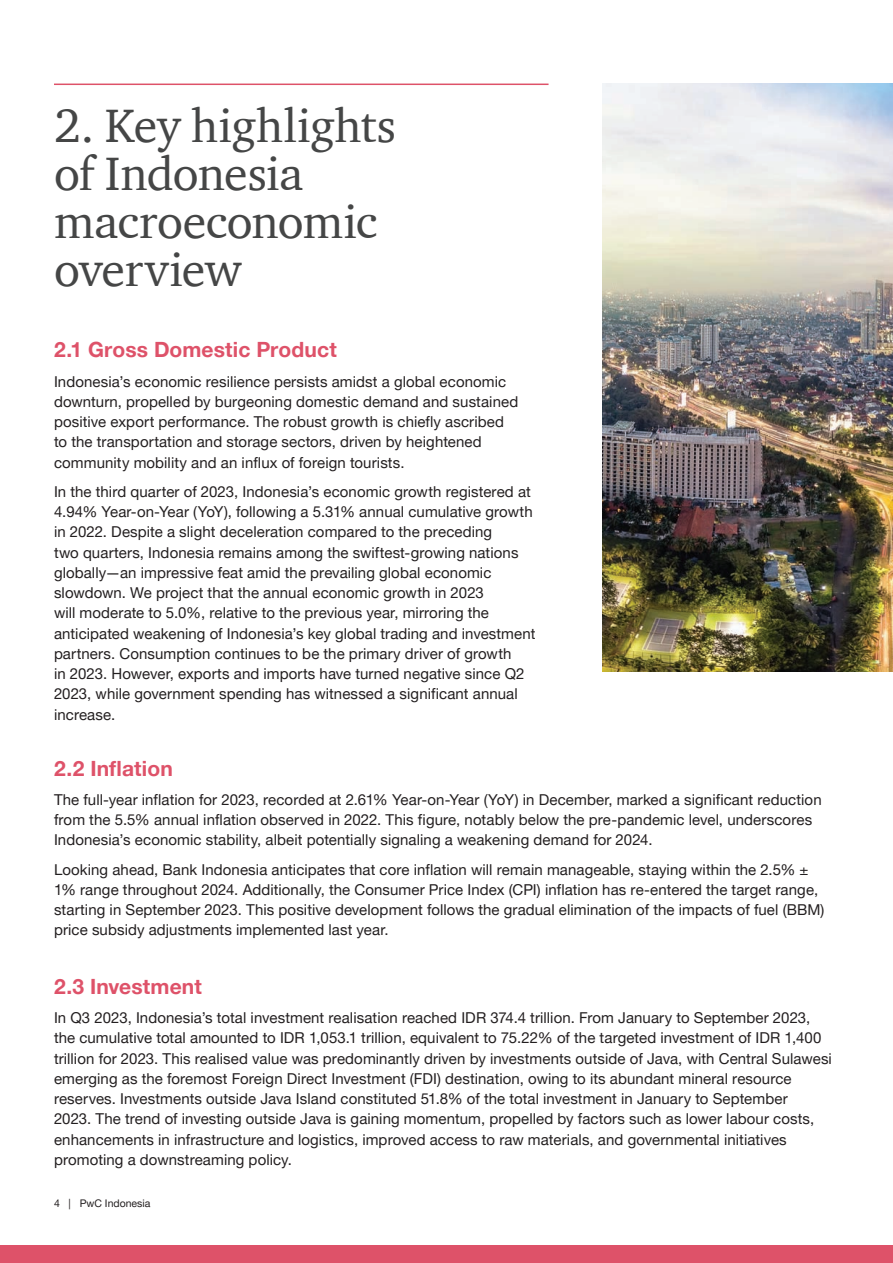
<style>
.page{position:relative;width:893px;height:1263px;background:#fff}
.page>*{position:absolute;margin:0;border:0;box-sizing:border-box;transform-origin:0 0}
.t1{font:48px/48px "ITC Charter Com";letter-spacing:-.01em;color:#454646}
.t2{font:700 21px "Helvetica Neue LT Pro";letter-spacing:.005em;color:#de5269}
.t3{font:15px/20.2px "Helvetica Neue LT Pro";letter-spacing:.005em;color:#231f20}
.t4{font:10.5px "Helvetica Neue LT Pro";color:#231f20}
</style>
<div class="page">
<div style="left:1px;top:1245px;width:892px;height:18px;background:#de5269"></div>
<img style="left:602px;top:84px;width:291px;height:588px">
<hr style="left:54px;top:84px;width:495px;height:1px;background:#de5269">
<h1 class="t1" style="left:54px;top:101px;width:343px">2. Key highlights of Indonesia macroeconomic overview</h1>
<h2 class="t2" style="left:54px;top:337px;width:284px">2.1 Gross Domestic Product</h2>
<p class="t3" style="left:54px;top:371px;width:466px">Indonesia’s economic resilience persists amidst a global economic downturn, propelled by burgeoning domestic demand and sustained positive export performance. The robust growth is chiefly ascribed to the transportation and storage sectors, driven by heightened community mobility and an influx of foreign tourists.</p>
<p class="t3" style="left:54px;top:481px;width:483px">In the third quarter of 2023, Indonesia’s economic growth registered at 4.94% Year-on-Year (YoY), following a 5.31% annual cumulative growth in 2022. Despite a slight deceleration compared to the preceding<br>two quarters, Indonesia remains among the swiftest-growing nations globally—an impressive feat amid the prevailing global economic slowdown. We project that the annual economic growth in 2023<br>will moderate to 5.0%, relative to the previous year, mirroring the anticipated weakening of Indonesia’s key global trading and investment partners. Consumption continues to be the primary driver of growth<br>in 2023. However, exports and imports have turned negative since Q2<br>2023, while government spending has witnessed a significant annual increase.</p>
<h2 class="t2" style="left:54px;top:755px;width:120px">2.2 Inflation</h2>
<p class="t3" style="left:54px;top:789px;width:769px">The full-year inflation for 2023, recorded at 2.61% Year-on-Year (YoY) in December, marked a significant reduction from the 5.5% annual inflation observed in 2022. This figure, notably below the pre-pandemic level, underscores<br>Indonesia’s economic stability, albeit potentially signaling a weakening demand for 2024.</p>
<p class="t3" style="left:54px;top:859px;width:772px">Looking ahead, Bank Indonesia anticipates that core inflation will remain manageable, staying within the 2.5% ± 1% range throughout 2024. Additionally, the Consumer Price Index (CPI) inflation has re-entered the target range, starting in September 2023. This positive development follows the gradual elimination of the impacts of fuel (BBM) price subsidy adjustments implemented last year.</p>
<h2 class="t2" style="left:54px;top:973px;width:149px">2.3 Investment</h2>
<p class="t3" style="left:54px;top:1007px;width:779px">In Q3 2023, Indonesia’s total investment realisation reached IDR 374.4 trillion. From January to September 2023, the cumulative total amounted to IDR 1,053.1 trillion, equivalent to 75.22% of the targeted investment of IDR 1,400 trillion for 2023. This realised value was predominantly driven by investments outside of Java, with Central Sulawesi emerging as the foremost Foreign Direct Investment (FDI) destination, owing to its abundant mineral resource reserves. Investments outside Java Island constituted 51.8% of the total investment in January to September<br>2023. The trend of investing outside Java is gaining momentum, propelled by factors such as lower labour costs, enhancements in infrastructure and logistics, improved access to raw materials, and governmental initiatives promoting a downstreaming policy.</p>
<p class="t4" style="left:54px;top:1196px;width:98px">4 | PwC Indonesia</p>
</div>
